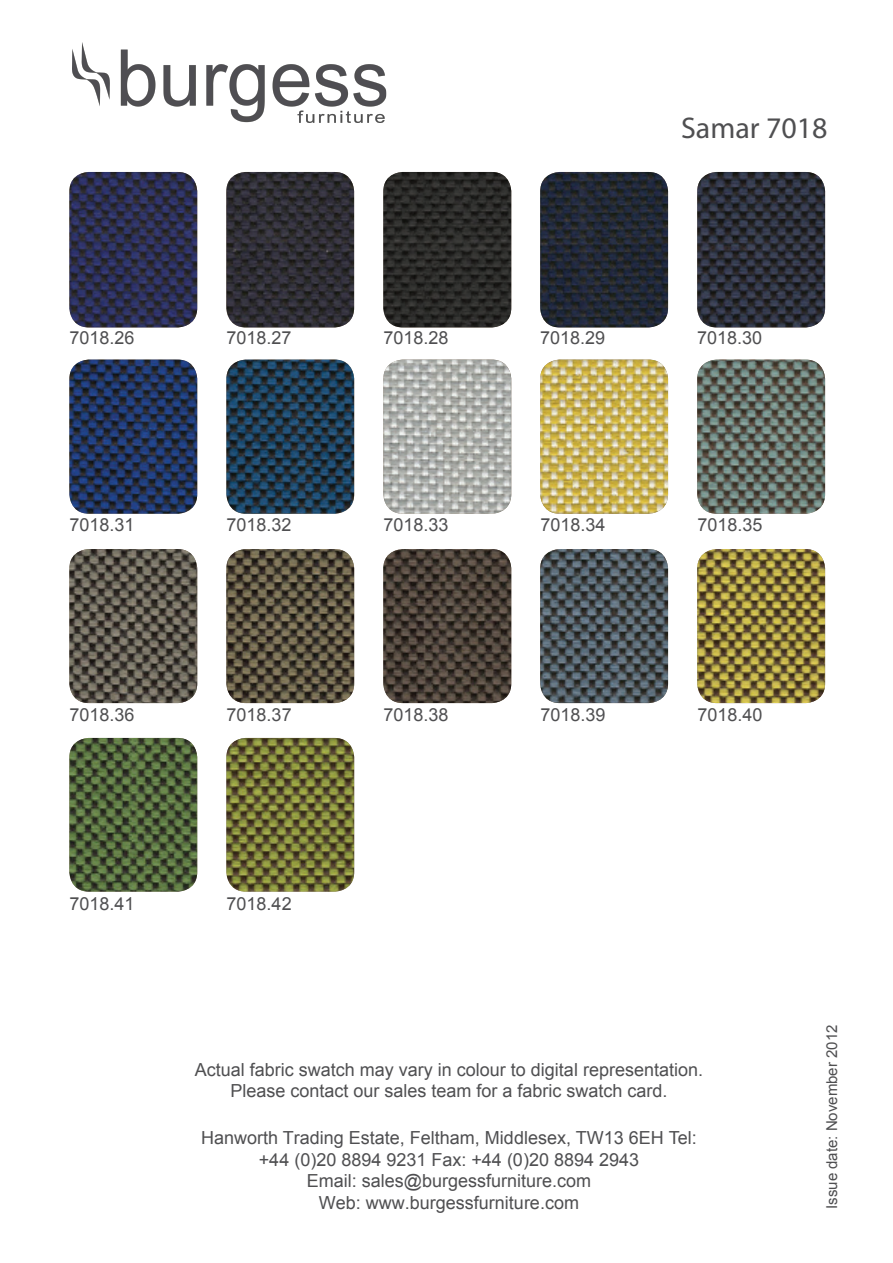
<style>
.page{position:relative;width:893px;height:1263px;background:#fff}
.page>*{position:absolute;margin:0;border:0;box-sizing:border-box;transform-origin:0 0}
.t1{font:30px "Myriad Pro";color:#4f4f51}
.t2{font:18px/21.6px "Arial";color:#4f4f51;text-align:center}
.t3{font:15px "Arial";color:#4f4f51}
</style>
<div class="page">
<img style="left:69px;top:172px;width:128px;height:155px">
<img style="left:226px;top:172px;width:128px;height:155px">
<img style="left:383px;top:172px;width:128px;height:155px">
<img style="left:540px;top:172px;width:128px;height:155px">
<img style="left:697px;top:172px;width:128px;height:155px">
<img style="left:69px;top:360px;width:128px;height:154px">
<img style="left:226px;top:360px;width:128px;height:154px">
<img style="left:383px;top:360px;width:128px;height:154px">
<img style="left:540px;top:360px;width:128px;height:154px">
<img style="left:697px;top:360px;width:128px;height:154px">
<img style="left:69px;top:549px;width:128px;height:154px">
<img style="left:226px;top:549px;width:128px;height:154px">
<img style="left:383px;top:549px;width:128px;height:154px">
<img style="left:540px;top:549px;width:128px;height:154px">
<img style="left:697px;top:549px;width:128px;height:154px">
<img style="left:69px;top:738px;width:128px;height:153px">
<img style="left:226px;top:738px;width:128px;height:153px">
<img style="left:72px;top:42px;width:315px;height:80px">
<h1 class="t1" style="left:681px;top:110px;width:148px">Samar 7018</h1>
<p class="t2" style="left:70px;top:327px;width:67px">7018.26</p>
<p class="t2" style="left:227px;top:327px;width:67px">7018.27</p>
<p class="t2" style="left:383px;top:327px;width:67px">7018.28</p>
<p class="t2" style="left:540px;top:327px;width:67px">7018.29</p>
<p class="t2" style="left:697px;top:327px;width:67px">7018.30</p>
<p class="t2" style="left:70px;top:514px;width:67px">7018.31</p>
<p class="t2" style="left:227px;top:514px;width:67px">7018.32</p>
<p class="t2" style="left:383px;top:514px;width:67px">7018.33</p>
<p class="t2" style="left:540px;top:514px;width:67px">7018.34</p>
<p class="t2" style="left:697px;top:514px;width:67px">7018.35</p>
<p class="t2" style="left:70px;top:704px;width:67px">7018.36</p>
<p class="t2" style="left:227px;top:704px;width:67px">7018.37</p>
<p class="t2" style="left:383px;top:704px;width:67px">7018.38</p>
<p class="t2" style="left:540px;top:704px;width:67px">7018.39</p>
<p class="t2" style="left:697px;top:704px;width:67px">7018.40</p>
<p class="t2" style="left:69px;top:893px;width:67px">7018.41</p>
<p class="t2" style="left:227px;top:893px;width:67px">7018.42</p>
<p class="t2" style="left:195px;top:1059px;width:510px">Actual fabric swatch may vary in colour to digital representation.<br>Please contact our sales team for a fabric swatch card.</p>
<p class="t2" style="left:201px;top:1127px;width:497px">Hanworth Trading Estate, Feltham, Middlesex, TW13 6EH Tel: +44 (0)20 8894 9231 Fax: +44 (0)20 8894 2943<br>Email: sales@burgessfurniture.com<br>Web: www.burgessfurniture.com</p>
<p class="t3" style="left:822px;top:1209px;width:186px;rotate:-90deg">Issue date: November 2012</p>
</div>
